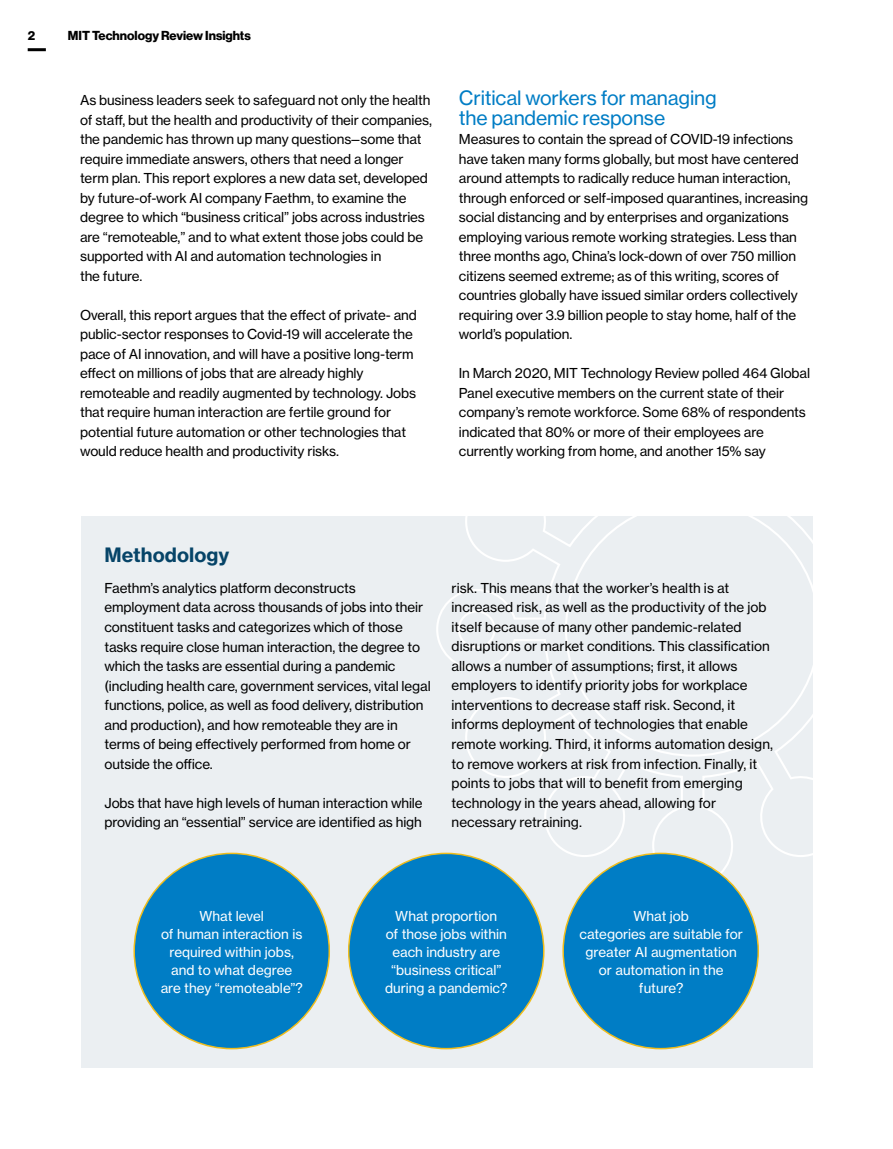
<style>
.page{position:relative;width:893px;height:1149px;background:#fff}
.page>*{position:absolute;margin:0;border:0;box-sizing:border-box;transform-origin:0 0}
.t1{font:19.5px/19.5px "N Haas Grotesk TX Std 55 Rg";letter-spacing:-.01em;color:#007dc5}
.t2{font:19.5px "N Haas Grotesk TX Std 75 Bd";letter-spacing:.005em;color:#064468}
.t3{font:13.5px/19.5px "N Haas Grotesk TX Std 55 Rg";letter-spacing:-.01em;color:#000}
.t4{font:13.5px/18px "N Haas Grotesk TX Std 55 Rg";color:#fff;text-align:center}
.t5{font:12.75px "N Haas Grotesk DS Std 75 Bd";color:#000}
</style>
<div class="page">
<div style="left:82px;top:516px;width:731px;height:551px;background:#ebeff2"></div>
<svg style="left:436px;top:516px;width:377px;height:370px"></svg>
<hr style="left:28px;top:48px;width:18px;height:3px;background:#000">
<div style="left:349px;top:853px;width:195px;height:195px;background:#007dc5;border-radius:50%"></div>
<div style="left:563px;top:853px;width:195px;height:195px;background:#007dc5;border-radius:50%"></div>
<div style="left:134px;top:853px;width:195px;height:195px;background:#007dc5;border-radius:50%"></div>
<p class="t5" style="left:28px;top:28px;width:9px">2</p>
<p class="t5" style="left:68px;top:28px;width:184px">MIT Technology Review Insights</p>
<p class="t3" style="left:80px;top:90px;width:353px">As business leaders seek to safeguard not only the health of staff, but the health and productivity of their companies, the pandemic has thrown up many questions—some that require immediate answers, others that need a longer term plan. This report explores a new data set, developed by future-of-work AI company Faethm, to examine the degree to which “business critical” jobs across industries are “remoteable,” and to what extent those jobs could be supported with AI and automation technologies in<br>the future.</p>
<p class="t3" style="left:80px;top:305px;width:338px">Overall, this report argues that the effect of private- and public-sector responses to Covid-19 will accelerate the pace of AI innovation, and will have a positive long-term effect on millions of jobs that are already highly remoteable and readily augmented by technology. Jobs that require human interaction are fertile ground for potential future automation or other technologies that would reduce health and productivity risks.</p>
<h1 class="t1" style="left:459px;top:88px;width:259px">Critical workers for managing the pandemic response</h1>
<p class="t3" style="left:459px;top:129px;width:351px">Measures to contain the spread of COVID-19 infections have taken many forms globally, but most have centered around attempts to radically reduce human interaction, through enforced or self-imposed quarantines, increasing social distancing and by enterprises and organizations employing various remote working strategies. Less than three months ago, China’s lock-down of over 750 million citizens seemed extreme; as of this writing, scores of countries globally have issued similar orders collectively requiring over 3.9 billion people to stay home, half of the world’s population.</p>
<p class="t3" style="left:459px;top:363px;width:353px">In March 2020, MIT Technology Review polled 464 Global Panel executive members on the current state of their company’s remote workforce. Some 68% of respondents indicated that 80% or more of their employees are currently working from home, and another 15% say</p>
<h1 class="t2" style="left:105px;top:542px;width:126px">Methodology</h1>
<p class="t3" style="left:105px;top:578px;width:328px">Faethm’s analytics platform deconstructs employment data across thousands of jobs into their constituent tasks and categorizes which of those tasks require close human interaction, the degree to which the tasks are essential during a pandemic (including health care, government services, vital legal functions, police, as well as food delivery, distribution and production), and how remoteable they are in terms of being effectively performed from home or outside the office.</p>
<p class="t3" style="left:105px;top:792px;width:320px">Jobs that have high levels of human interaction while providing an “essential” service are identified as high</p>
<p class="t3" style="left:452px;top:578px;width:323px">risk. This means that the worker’s health is at increased risk, as well as the productivity of the job itself because of many other pandemic-related disruptions or market conditions. This classification allows a number of assumptions; first, it allows employers to identify priority jobs for workplace interventions to decrease staff risk. Second, it informs deployment of technologies that enable remote working. Third, it informs automation design, to remove workers at risk from infection. Finally, it points to jobs that will to benefit from emerging technology in the years ahead, allowing for necessary retraining.</p>
<p class="t4" style="left:161px;top:906px;width:144px">What level<br>of human interaction is required within jobs, and to what degree are they “remoteable”?</p>
<p class="t4" style="left:385px;top:906px;width:124px">What proportion<br>of those jobs within each industry are “business critical” during a pandemic?</p>
<p class="t4" style="left:579px;top:906px;width:165px">What job<br>categories are suitable for greater AI augmentation or automation in the future?</p>
</div>
